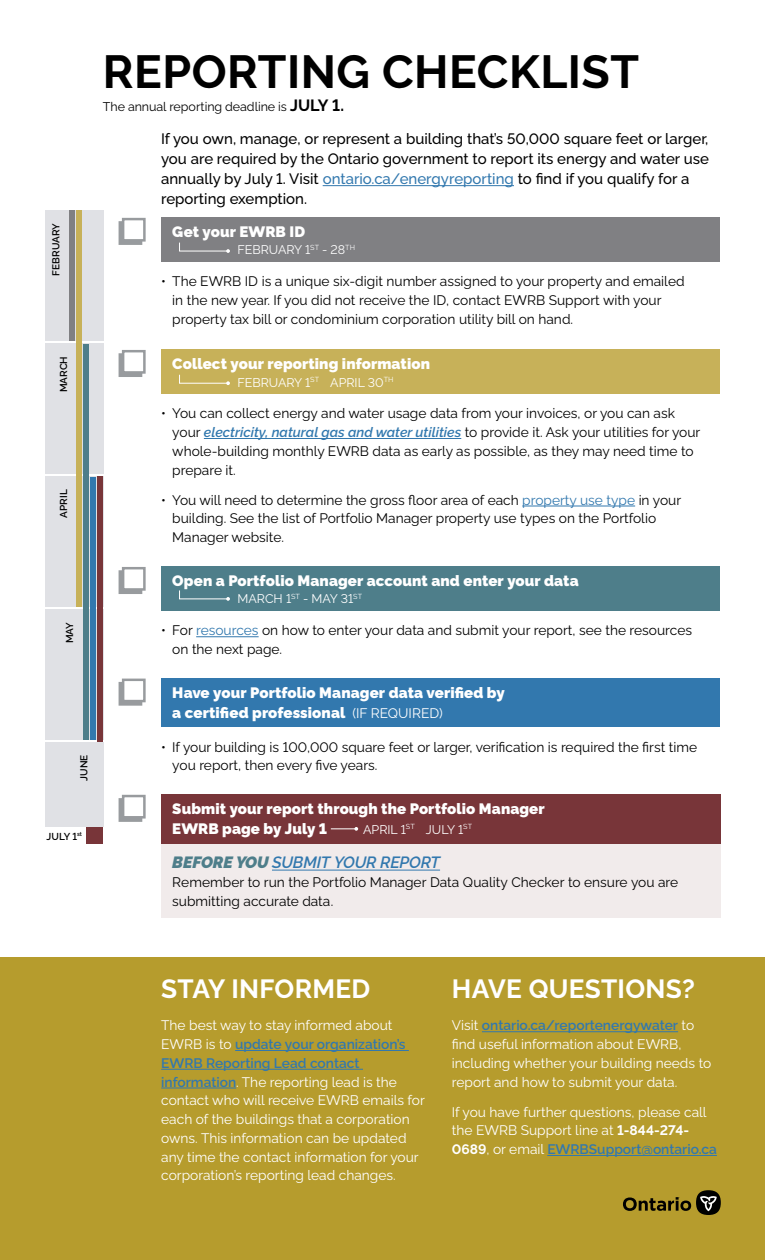
<style>
.page{position:relative;width:765px;height:1260px;background:#fff}
.page>*{position:absolute;margin:0;border:0;box-sizing:border-box;transform-origin:0 0}
.t1{font:700 46.25px "Raleway";letter-spacing:.01em;color:#000}
.t2{font:700 26.25px "Raleway";letter-spacing:.01em;color:#fff}
.t3{font:italic 600 16.25px "Raleway";letter-spacing:-.01em;color:#3278ae}
.t4{font:500 15px/20px "Raleway";color:#000}
.t5{font:900 15px/20px "Raleway";letter-spacing:.005em;color:#fff}
.t6{font:13.75px/18.8px "Raleway";color:#000}
.t7{font:13.75px/18.8px "Raleway";color:#fff}
.t8{font:600 13.75px "Raleway";color:#3278ae}
.t9{font:12.5px "Raleway";color:#fff}
.t10{font:12.5px "Raleway";letter-spacing:-.005em;color:#000}
.t11{font:600 10px "Raleway";color:#000}
.s1{font-weight:700;font-size:16.25px}
.s2{color:#3278ae}
.s3{font-weight:600;font-style:italic;color:#3278ae}
.s4{font-weight:400;font-size:13.75px}
.s5{font-weight:900;color:#4e7e8a}
.s6{font-weight:400;color:#fff}
.s7{font-weight:600;color:#3278ae}
.s8{font-weight:700}
.s9{font-weight:700;color:#fff}
</style>
<div class="page">
<div style="left:0;top:958px;width:765px;height:302px;background:#b69c2d"></div>
<div style="left:161px;top:843px;width:560px;height:75px;background:#f1ebeb"></div>
<div style="left:45px;top:477px;width:58px;height:130px;background:#e0e1e5"></div>
<div style="left:45px;top:610px;width:58px;height:130px;background:#e0e1e5"></div>
<div style="left:98px;top:477px;width:5px;height:350px;background:#783539"></div>
<div style="left:91px;top:477px;width:5px;height:263px;background:#3278ae"></div>
<div style="left:45px;top:344px;width:58px;height:130px;background:#e0e1e5"></div>
<div style="left:84px;top:344px;width:5px;height:396px;background:#4e7e8a"></div>
<div style="left:45px;top:211px;width:58px;height:130px;background:#e0e1e5"></div>
<div style="left:76px;top:211px;width:6px;height:396px;background:#c7b159"></div>
<div style="left:69px;top:211px;width:6px;height:130px;background:#808083"></div>
<div style="left:45px;top:742px;width:58px;height:85px;background:#e0e1e5"></div>
<hr style="left:323px;top:185px;width:191px;height:1px;background:#3278ae">
<hr style="left:204px;top:438px;width:257px;height:1px;background:#3278ae">
<hr style="left:522px;top:506px;width:113px;height:1px;background:#3278ae">
<hr style="left:196px;top:636px;width:63px;height:1px;background:#3278ae">
<hr style="left:272px;top:870px;width:168px;height:1px;background:#3278ae">
<hr style="left:482px;top:1031px;width:196px;height:1px;background:#3278ae">
<hr style="left:235px;top:1050px;width:174px;height:1px;background:#3278ae">
<hr style="left:161px;top:1069px;width:202px;height:1px;background:#3278ae">
<hr style="left:161px;top:1088px;width:75px;height:1px;background:#3278ae">
<hr style="left:547px;top:1155px;width:170px;height:1px;background:#3278ae">
<div style="left:119px;top:221px;width:23px;height:24px;background:#989b9e"></div>
<div style="left:122px;top:218px;width:24px;height:24px;background:#fff;border:2px solid #989b9e"></div>
<div style="left:161px;top:217px;width:559px;height:44px;background:#808083"></div>
<svg style="left:179px;top:242px;width:51px;height:11px"></svg>
<div style="left:161px;top:349px;width:559px;height:45px;background:#c7b159"></div>
<svg style="left:179px;top:374px;width:51px;height:11px"></svg>
<div style="left:161px;top:566px;width:559px;height:45px;background:#4e7e8a"></div>
<svg style="left:179px;top:590px;width:51px;height:11px"></svg>
<div style="left:119px;top:353px;width:23px;height:24px;background:#989b9e"></div>
<div style="left:122px;top:350px;width:24px;height:24px;background:#fff;border:2px solid #989b9e"></div>
<div style="left:119px;top:570px;width:23px;height:24px;background:#989b9e"></div>
<div style="left:122px;top:567px;width:24px;height:24px;background:#fff;border:2px solid #989b9e"></div>
<div style="left:119px;top:682px;width:23px;height:24px;background:#989b9e;border:2px solid #989b9e"></div>
<div style="left:122px;top:679px;width:24px;height:23px;background:#fff;border:2px solid #989b9e"></div>
<div style="left:161px;top:678px;width:559px;height:49px;background:#3278ae"></div>
<div style="left:119px;top:798px;width:23px;height:24px;background:#989b9e;border:2px solid #989b9e"></div>
<div style="left:122px;top:795px;width:24px;height:24px;background:#fff;border:2px solid #989b9e"></div>
<div style="left:86px;top:827px;width:17px;height:17px;background:#783539"></div>
<div style="left:161px;top:794px;width:560px;height:49px;background:#783539"></div>
<svg style="left:331px;top:827px;width:27px;height:4px"></svg>
<svg style="left:623px;top:1197px;width:68px;height:14px"></svg>
<div style="left:696px;top:1190px;width:25px;height:25px;background:#000;border-radius:50%"></div>
<svg style="left:700px;top:1196px;width:17px;height:15px"></svg>
<h1 class="t1" style="left:103px;top:36px;width:538px">REPORTING CHECKLIST</h1>
<p class="t10" style="left:103px;top:97px;width:243px">The annual reporting deadline is <span class="s1">JULY 1.</span></p>
<p class="t4" style="left:161px;top:127px;width:549px">If you own, manage, or represent a building that’s 50,000 square feet or larger, you are required by the Ontario government to report its energy and water use annually by July 1. Visit <span class="s2">ontario.ca/energyreporting</span> to fnd if you qualify for a reporting exemption.</p>
<p class="t11" style="left:48px;top:276px;width:53px;rotate:-90deg">FEBRUARY</p>
<p class="t5" style="left:172px;top:220px;width:134px">Get your EWRB ID</p>
<p class="t9" style="left:237px;top:240px;width:119px">FEBRUARY 1<sup>ST</sup> - 28<sup>TH</sup></p>
<p class="t6" style="left:172px;top:271px;width:514px;text-indent:-11px">• The EWRB ID is a unique six-digit number assigned to your property and emailed in the new year. If you did not receive the ID, contact EWRB Support with your property tax bill or condominium corporation utility bill on hand.</p>
<p class="t11" style="left:56px;top:392px;width:38px;rotate:-90deg">MARCH</p>
<p class="t5" style="left:172px;top:352px;width:259px">Collect your reporting information</p>
<p class="t9" style="left:237px;top:372px;width:158px">FEBRUARY 1<sup>ST</sup> APRIL 30<sup>TH</sup></p>
<p class="t6" style="left:172px;top:403px;width:530px;text-indent:-11px">• You can collect energy and water usage data from your invoices, or you can ask your <span class="s3">electricity, natural gas and water utilities</span> to provide it. Ask your utilities for your</p>
<p class="t6" style="left:172px;top:440px;width:523px">whole-building monthly EWRB data as early as possible, as they may need time to prepare it.</p>
<p class="t6" style="left:161px;top:489px;width:522px">• You will need to determine the gross foor area of each <span class="s2">property use type</span> in your</p>
<p class="t6" style="left:172px;top:508px;width:485px">building. See the list of Portfolio Manager property use types on the Portfolio<br>Manager website.</p>
<p class="t5" style="left:172px;top:569px;width:408px">Open a Portfolio Manager account and enter your data</p>
<p class="t9" style="left:237px;top:589px;width:126px">MARCH 1<sup>ST</sup> - MAY 31<sup>ST</sup></p>
<p class="t11" style="left:56px;top:518px;width:30px;rotate:-90deg">APRIL</p>
<p class="t11" style="left:62px;top:643px;width:23px;rotate:-90deg">MAY</p>
<p class="t6" style="left:172px;top:620px;width:521px;text-indent:-11px">• For <span class="s2">resources</span> on how to enter your data and submit your report, see the resources on the next page.</p>
<p class="t5" style="left:172px;top:681px;width:334px">Have your Portfolio Manager data verifed by a certifed professional <span class="s4">(IF REQUIRED)</span></p>
<p class="t11" style="left:76px;top:781px;width:28px;rotate:-90deg">JUNE</p>
<p class="t6" style="left:172px;top:736px;width:526px;text-indent:-11px">• If your building is 100,000 square feet or larger, verifcation is required the frst time you report, then every fve years.</p>
<p class="t11" style="left:47px;top:828px;width:37px">JULY 1<sup>st</sup></p>
<p class="t5" style="left:172px;top:797px;width:374px">Submit your report through the Portfolio Manager<br>EWRB page by July 1</p>
<p class="t9" style="left:363px;top:819px;width:111px">APRIL 1<sup>ST</sup> JULY 1<sup>ST</sup></p>
<h3 class="t3" style="left:172px;top:850px;width:269px"><span class="s5">BEFORE YOU</span> SUBMIT YOUR REPORT</h3>
<p class="t6" style="left:172px;top:872px;width:507px">Remember to run the Portfolio Manager Data Quality Checker to ensure you are</p>
<p class="t6" style="left:172px;top:890px;width:162px">submitting accurate data.</p>
<h1 class="t2" style="left:161px;top:968px;width:210px">STAY INFORMED</h1>
<h1 class="t2" style="left:452px;top:968px;width:245px">HAVE QUESTIONS?</h1>
<p class="t7" style="left:161px;top:1015px;width:233px">The best way to stay informed about</p>
<p class="t8" style="left:452px;top:1015px;width:244px"><span class="s6">Visit</span> ontario.ca/reportenergywater <span class="s6">to</span></p>
<p class="t8" style="left:161px;top:1034px;width:246px"><span class="s6">EWRB is to</span> update your organization’s</p>
<p class="t7" style="left:452px;top:1033px;width:231px">fnd useful information about EWRB,</p>
<p class="t8" style="left:161px;top:1052px;width:200px">EWRB Reporting Lead contact</p>
<p class="t7" style="left:452px;top:1052px;width:261px">including whether your building needs to</p>
<p class="t7" style="left:161px;top:1071px;width:237px"><span class="s7">information</span>. The reporting lead is the</p>
<p class="t7" style="left:452px;top:1071px;width:227px">report and how to submit your data.</p>
<p class="t7" style="left:161px;top:1090px;width:265px">contact who will receive EWRB emails for</p>
<p class="t7" style="left:452px;top:1101px;width:256px">If you have further questions, please call</p>
<p class="t7" style="left:161px;top:1108px;width:250px">each of the buildings that a corporation</p>
<p class="t7" style="left:452px;top:1120px;width:239px">the EWRB Support line at <span class="s8">1-844-274-</span></p>
<p class="t7" style="left:161px;top:1127px;width:247px">owns. This information can be updated</p>
<p class="t8" style="left:452px;top:1139px;width:267px"><span class="s9">0689</span><span class="s6">, or email</span> EWRBSupport@ontario.ca</p>
<p class="t7" style="left:161px;top:1146px;width:259px">any time the contact information for your corporation’s reporting lead changes.</p>
</div>
